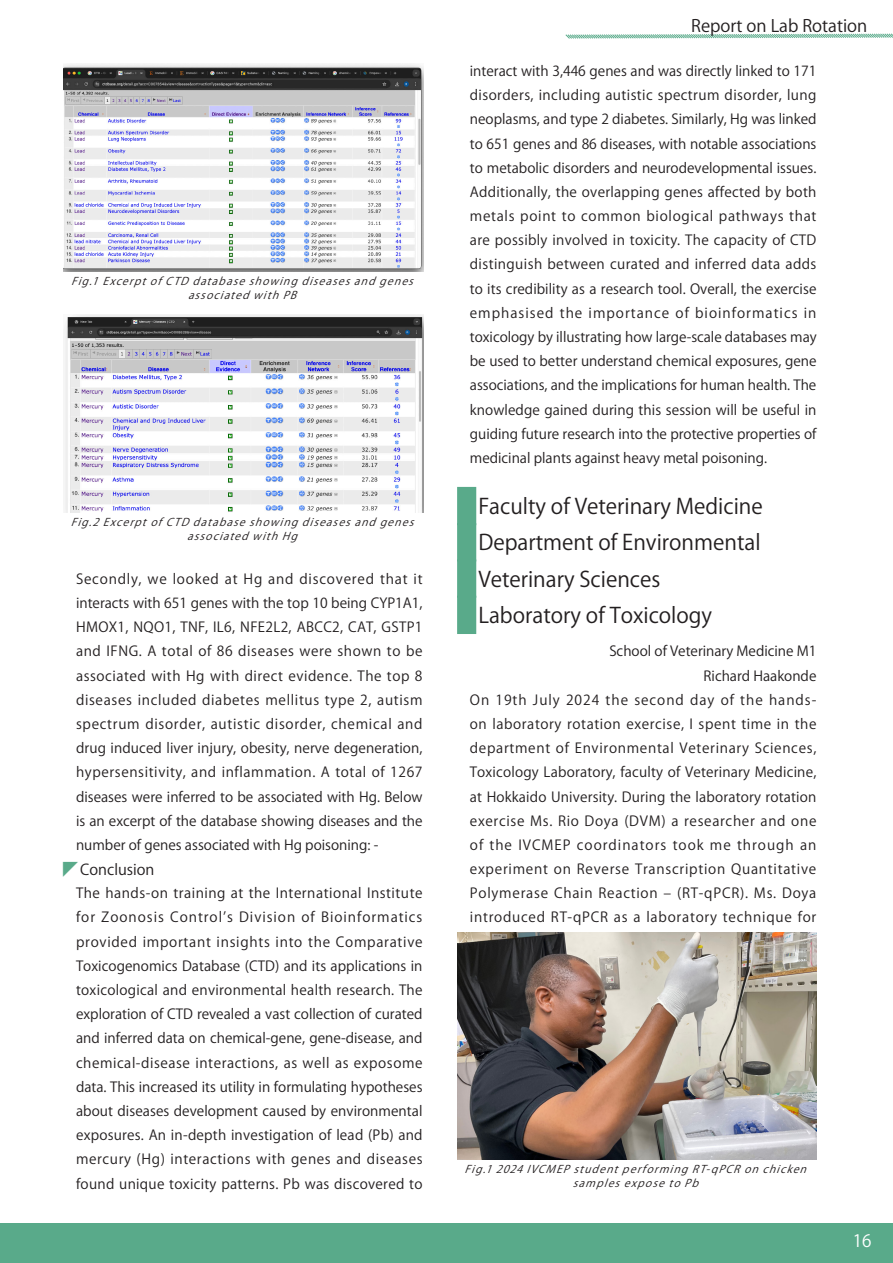
<style>
.page{position:relative;width:893px;height:1263px;background:#fff}
.page>*{position:absolute;margin:0;border:0;box-sizing:border-box;transform-origin:0 0}
.見出し2_green{font:21.3px "Koz Go Pr 6 N";color:#231f20}
.t1{font:16.95px "Koz Go Pr 6 N";letter-spacing:-.005em;color:#231f20}
.t2{font:16.95px "Koz Go Pr 6 N";color:#fff}
.t3{font:14.85px "Koz Go Pr 6 N";color:#231f20}
.本文２段組{font:13.8px/24.2px "Koz Go Pr 6 N";letter-spacing:.01em;color:#231f20;text-align:justify}
.レポート本文_所属氏名{font:13.8px "Koz Go Pr 6 N";color:#231f20}
.写真キャプション{font:italic 10.65px/13.8px "Koz Go Pr 6 N";color:#231f20;text-align:center}
.s1{color:#59aa8a}
</style>
<div class="page">
<svg style="left:565px;top:33px;width:328px;height:6px"></svg>
<div style="left:0;top:1223px;width:893px;height:40px;background:#59aa8a"></div>
<div style="left:457px;top:487px;width:19px;height:38px;background:#59aa8a"></div>
<div style="left:457px;top:523px;width:19px;height:38px;background:#59aa8a"></div>
<div style="left:457px;top:559px;width:19px;height:39px;background:#59aa8a"></div>
<div style="left:457px;top:596px;width:19px;height:38px;background:#59aa8a"></div>
<img style="left:64px;top:64px;width:359px;height:207px">
<img style="left:65px;top:314px;width:358px;height:198px">
<img style="left:457px;top:932px;width:359px;height:228px">
<p class="写真キャプション" style="left:71px;top:274px;width:350px">Fig.1 Excerpt of CTD database showing diseases and genes associated with PB</p>
<p class="写真キャプション" style="left:71px;top:515px;width:351px">Fig.2 Excerpt of CTD database showing diseases and genes associated with Hg</p>
<p class="本文２段組" style="left:76px;top:567px;width:348px">Secondly, we looked at Hg and discovered that it interacts with 651 genes with the top 10 being CYP1A1, HMOX1, NQO1, TNF, IL6, NFE2L2, ABCC2, CAT, GSTP1 and IFNG. A total of 86 diseases were shown to be associated with Hg with direct evidence. The top 8 diseases included diabetes mellitus type 2, autism spectrum disorder, autistic disorder, chemical and drug induced liver injury, obesity, nerve degeneration, hypersensitivity, and inflammation. A total of 1267 diseases were inferred to be associated with Hg. Below is an excerpt of the database showing diseases and the number of genes associated with Hg poisoning: -</p>
<p class="t3" style="left:63px;top:861px;width:93px"><span class="s1">◤</span>Conclusion</p>
<p class="本文２段組" style="left:76px;top:881px;width:348px">The hands-on training at the International Institute for Zoonosis Control’s Division of Bioinformatics provided important insights into the Comparative Toxicogenomics Database (CTD) and its applications in toxicological and environmental health research. The exploration of CTD revealed a vast collection of curated and inferred data on chemical-gene, gene-disease, and chemical-disease interactions, as well as exposome data. This increased its utility in formulating hypotheses about diseases development caused by environmental exposures. An in-depth investigation of lead (Pb) and mercury (Hg) interactions with genes and diseases found unique toxicity patterns. Pb was discovered to</p>
<p class="t1" style="left:691px;top:16px;width:178px">Report on Lab Rotation</p>
<p class="本文２段組" style="left:470px;top:59px;width:348px">interact with 3,446 genes and was directly linked to 171 disorders, including autistic spectrum disorder, lung neoplasms, and type 2 diabetes. Similarly, Hg was linked to 651 genes and 86 diseases, with notable associations to metabolic disorders and neurodevelopmental issues.<br>Additionally, the overlapping genes affected by both metals point to common biological pathways that are possibly involved in toxicity. The capacity of CTD distinguish between curated and inferred data adds to its credibility as a research tool. Overall, the exercise emphasised the importance of bioinformatics in toxicology by illustrating how large-scale databases may be used to better understand chemical exposures, gene associations, and the implications for human health. The knowledge gained during this session will be useful in guiding future research into the protective properties of medicinal plants against heavy metal poisoning.</p>
<p class="見出し2_green" style="left:478px;top:494px;width:286px">Faculty of Veterinary Medicine</p>
<p class="見出し2_green" style="left:478px;top:531px;width:284px">Department of Environmental</p>
<p class="見出し2_green" style="left:478px;top:567px;width:184px">Veterinary Sciences</p>
<p class="見出し2_green" style="left:478px;top:603px;width:235px">Laboratory of Toxicology</p>
<p class="レポート本文_所属氏名" style="left:609px;top:644px;width:209px">School of Veterinary Medicine M1</p>
<p class="レポート本文_所属氏名" style="left:704px;top:668px;width:114px">Richard Haakonde</p>
<p class="本文２段組" style="left:470px;top:688px;width:348px">On 19th July 2024 the second day of the hands&shy;on laboratory rotation exercise, I spent time in the department of Environmental Veterinary Sciences, Toxicology Laboratory, faculty of Veterinary Medicine, at Hokkaido University. During the laboratory rotation exercise Ms. Rio Doya (DVM) a researcher and one of the IVCMEP coordinators took me through an experiment on Reverse Transcription Quantitative Polymerase Chain Reaction – (RT-qPCR). Ms. Doya introduced RT-qPCR as a laboratory technique for</p>
<p class="写真キャプション" style="left:465px;top:1163px;width:350px">Fig.1 2024 IVCMEP student performing RT-qPCR on chicken samples expose to Pb</p>
<p class="t2" style="left:853px;top:1231px;width:20px">16</p>
</div>
